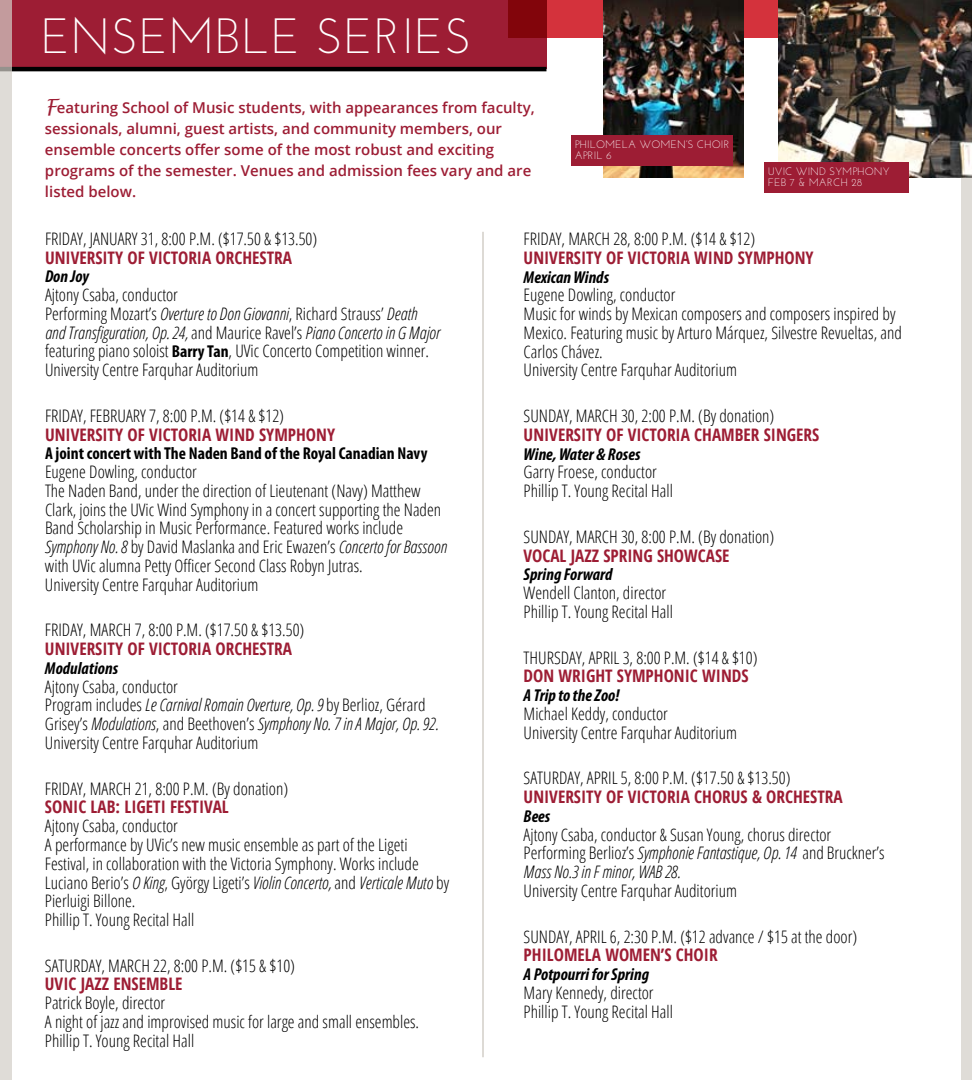
<style>
.page{position:relative;width:972px;height:1080px;background:#fff}
.page>*{position:absolute;margin:0;border:0;box-sizing:border-box;transform-origin:0 0}
.t1{font:300 49.5px "Josefin Sans Std";color:#fff}
.t2{font:300 condensed 17.25px/18.8px "Open Sans";color:#000}
.t3{font:700 condensed 17.25px "Open Sans";color:#9d1d34}
.t4{font:italic 700 condensed 17.25px "Myriad Pro";color:#000}
.t5{font:700 condensed 17.25px "Myriad Pro";color:#000}
.t6{font:600 15px/21px "Open Sans";color:#9d1d34}
.t7{font:300 10.8px/10.8px "Josefin Sans Std";color:#fff}
.s1{font-family:"Lucida Handwriting";font-weight:400;font-style:italic;font-size:19.5px}
.s2{font-style:italic}
.s3{font-family:"Myriad Pro";font-weight:700}
</style>
<div class="page">
<div style="left:509px;top:0;width:463px;height:38px;background:#d4323c"></div>
<div style="left:0;top:0;width:546px;height:68px;background:#9d1d34"></div>
<hr style="left:0;top:67px;width:546px;height:4px;background:#000">
<div style="left:961px;top:0;width:11px;height:1080px;background:#dfdcd7"></div>
<hr style="left:482px;top:232px;width:2px;height:825px;background:#d3cfc8">
<img style="left:604px;top:0;width:140px;height:178px">
<div style="left:571px;top:135px;width:162px;height:31px;background:#9d1d34"></div>
<img style="left:779px;top:0;width:193px;height:178px">
<div style="left:764px;top:162px;width:145px;height:31px;background:#9d1d34"></div>
<div style="left:0;top:0;width:11px;height:1080px;background:#dfdcd7"></div>
<h1 class="t1" style="left:40px;top:4px;width:327px">ENSEMBLE SERIE</h1>
<h1 class="t1" style="left:444px;top:4px;width:30px">S</h1>
<p class="t6" style="left:45px;top:96px;width:491px"><span class="s1">F</span>eaturing School of Music students, with appearances from faculty, sessionals, alumni, guest artists, and community members, our ensemble concerts offer some of the most robust and exciting programs of the semester. Venues and admission fees vary and are listed below.</p>
<p class="t7" style="left:575px;top:139px;width:157px">PHILOM ELA WOM EN’S CHOIR<br>APRIL 6</p>
<p class="t7" style="left:768px;top:166px;width:123px">UVIC WIND SYM PHONY<br>FEB 7 &amp; MARCH 28</p>
<p class="t2" style="left:45px;top:229px;width:274px">Fri day, January 31, 8:00 p.m. ($17.50 &amp; $13.50)</p>
<p class="t3" style="left:45px;top:245px;width:249px">UNIVERSITY OF VI CTORIA ORCHESTRA</p>
<p class="t4" style="left:45px;top:266px;width:46px">Don Joy</p>
<p class="t2" style="left:45px;top:285px;width:397px">Ajtony Csaba, conductor<br>Performing M ozart’s <span class="s2">Overture to Don Giovanni</span>, Richard Strauss’ <span class="s2">Death and Transfiguration, Op. 24,</span> and M aurice Ravel’s <span class="s2">Piano Concerto in G Major </span>featuring piano soloist <span class="s3">Barry Tan</span>, UVic Concerto Competition winner.<br>University Centre Farquhar Auditorium</p>
<p class="t2" style="left:45px;top:406px;width:241px">Friday, February 7, 8:00 p.m . ($14 &amp; $12)</p>
<p class="t3" style="left:45px;top:422px;width:272px">UNIVERSITY OF VI CTORIA WIND SYMPHONY</p>
<p class="t5" style="left:45px;top:443px;width:384px">A joint concert with The Naden Band of the Royal Canadian Navy</p>
<p class="t2" style="left:45px;top:462px;width:403px">Eugene Dowling, conductor<br>The Naden Band, under the direction of Lieutenant (Navy) Matthew Clark, joins the UVic Wind Symphony in a concert supporting the Naden Band Scholarship in M usic Performance. Featured works include <span class="s2">Symphony No. 8</span> by David M aslanka and Eric Ewazen’s <span class="s2">Concerto for Bassoon </span>with UVic alumna Petty Officer Second Class Robyn Jutras.<br>University Centre Farquhar Auditorium</p>
<p class="t2" style="left:45px;top:620px;width:261px">Fri day, March 7, 8:00 p.m. ($17.50 &amp; $13.50)</p>
<p class="t3" style="left:45px;top:637px;width:249px">UNIVERSITY OF VI CTORIA ORCHESTRA</p>
<p class="t4" style="left:45px;top:658px;width:75px">Modulations</p>
<p class="t2" style="left:45px;top:677px;width:395px">Ajtony Csaba, conductor<br>Program includes <span class="s2">Le Carnival Romain Overture, Op. 9</span> by Berlioz, Gérard Grisey’s <span class="s2">Modulations</span>, and Beethoven’s <span class="s2">Symphony No. 7 in A Major, Op. 92.<br></span>University Centre Farquhar Auditorium</p>
<p class="t2" style="left:45px;top:779px;width:245px">Fri day, March 21, 8:00 p.m. (By donation)</p>
<p class="t3" style="left:45px;top:795px;width:185px">SONI C LAB: LIGETI FESTIVAL</p>
<p class="t2" style="left:45px;top:816px;width:406px">Ajtony Csaba, conductor<br>A performance by UVic’s new music ensemble as part of the Ligeti Festival, in collaboration with the Victoria Symphony. Works include Luciano Berio’s <span class="s2">O King</span>, György Ligeti’s <span class="s2">Violin Concerto,</span> and <span class="s2">Verticale Muto</span> by Pierluigi Billone.<br>Phillip T. Young Recital Hall</p>
<p class="t2" style="left:45px;top:956px;width:252px">Saturday, March 22, 8:00 p.m. ($15 &amp; $10)</p>
<p class="t3" style="left:45px;top:972px;width:139px">UVI C JAZZ ENSEMBLE</p>
<p class="t2" style="left:45px;top:993px;width:376px">Patrick Boyle, director<br>A night of jazz and improvised music for large and small ensembles.<br>Phillip T. Young Recital Hall</p>
<p class="t2" style="left:524px;top:229px;width:233px">Friday, March 28, 8:00 p.m . ($14 &amp; $12)</p>
<p class="t3" style="left:524px;top:245px;width:272px">UNIVERSITY OF VI CTORIA WIND SYMPHONY</p>
<p class="t4" style="left:524px;top:266px;width:87px">Mexican Winds</p>
<p class="t2" style="left:524px;top:285px;width:380px">Eugene Dowling, conductor<br>M usic for winds by Mexican composers and composers inspired by Mexico. Featuring music by Arturo Márquez, Silvestre Revueltas, and Carlos Chávez.<br>University Centre Farquhar Auditorium</p>
<p class="t2" style="left:524px;top:406px;width:252px">Sunday, March 30, 2:00 p.m. (By donation)</p>
<p class="t3" style="left:524px;top:422px;width:297px">UNIVERSITY OF VI CTORIA CHAMBER SINGERS</p>
<p class="t4" style="left:524px;top:443px;width:118px">Wine, Water &amp; Roses</p>
<p class="t2" style="left:524px;top:462px;width:151px">Garry Froese, conductor<br>Phillip T. Young Recital Hall</p>
<p class="t2" style="left:524px;top:527px;width:252px">Sunday, March 30, 8:00 p.m. (by donation)</p>
<p class="t3" style="left:524px;top:543px;width:113px">VOCAL JAZZ SPRING</p>
<p class="t3" style="left:657px;top:543px;width:74px">SHOWCASE</p>
<p class="t4" style="left:524px;top:564px;width:90px">Spring Forward</p>
<p class="t2" style="left:524px;top:583px;width:151px">Wendell Clanton, director<br>Phillip T. Young Recital Hall</p>
<p class="t2" style="left:524px;top:647px;width:235px">Thursday, April 3, 8:00 p.m . ($14 &amp; $10)</p>
<p class="t3" style="left:524px;top:664px;width:226px">DON WRIGHT SYMPHONI C WIN DS</p>
<p class="t4" style="left:524px;top:685px;width:97px">A Trip to the Zoo!</p>
<p class="t2" style="left:524px;top:704px;width:215px">M ichael Keddy, conductor<br>University Centre Farquhar Auditorium</p>
<p class="t2" style="left:524px;top:768px;width:268px">Saturday, April 5, 8:00 p.m. ($17.50 &amp; $13.50)</p>
<p class="t3" style="left:524px;top:785px;width:321px">UNIVERSITY OF VI CTORIA CHORUS &amp; ORCHESTRA</p>
<p class="t4" style="left:524px;top:805px;width:28px">Bees</p>
<p class="t2" style="left:524px;top:824px;width:363px">Ajtony Csaba, conductor &amp; Susan Young, chorus director<br>Performing Berlioz’s <span class="s2">Symphonie Fantastique, Op. 14</span> and Bruckner’s<br><span class="s2">Mass No.3 in F minor, WAB 28.</span></p>
<p class="t2" style="left:524px;top:881px;width:215px">University Centre Farquhar Auditorium</p>
<p class="t2" style="left:524px;top:926px;width:335px">Sunday, April 6, 2:30 p.m. ($12 advance / $15 at the door)</p>
<p class="t3" style="left:524px;top:943px;width:196px">PHILOMELA WOMEN’S CHOI R</p>
<p class="t4" style="left:524px;top:964px;width:127px">A Potpourri for Spring</p>
<p class="t2" style="left:524px;top:983px;width:151px">Mary Kennedy, director<br>Phillip T. Young Recital Hall</p>
</div>
